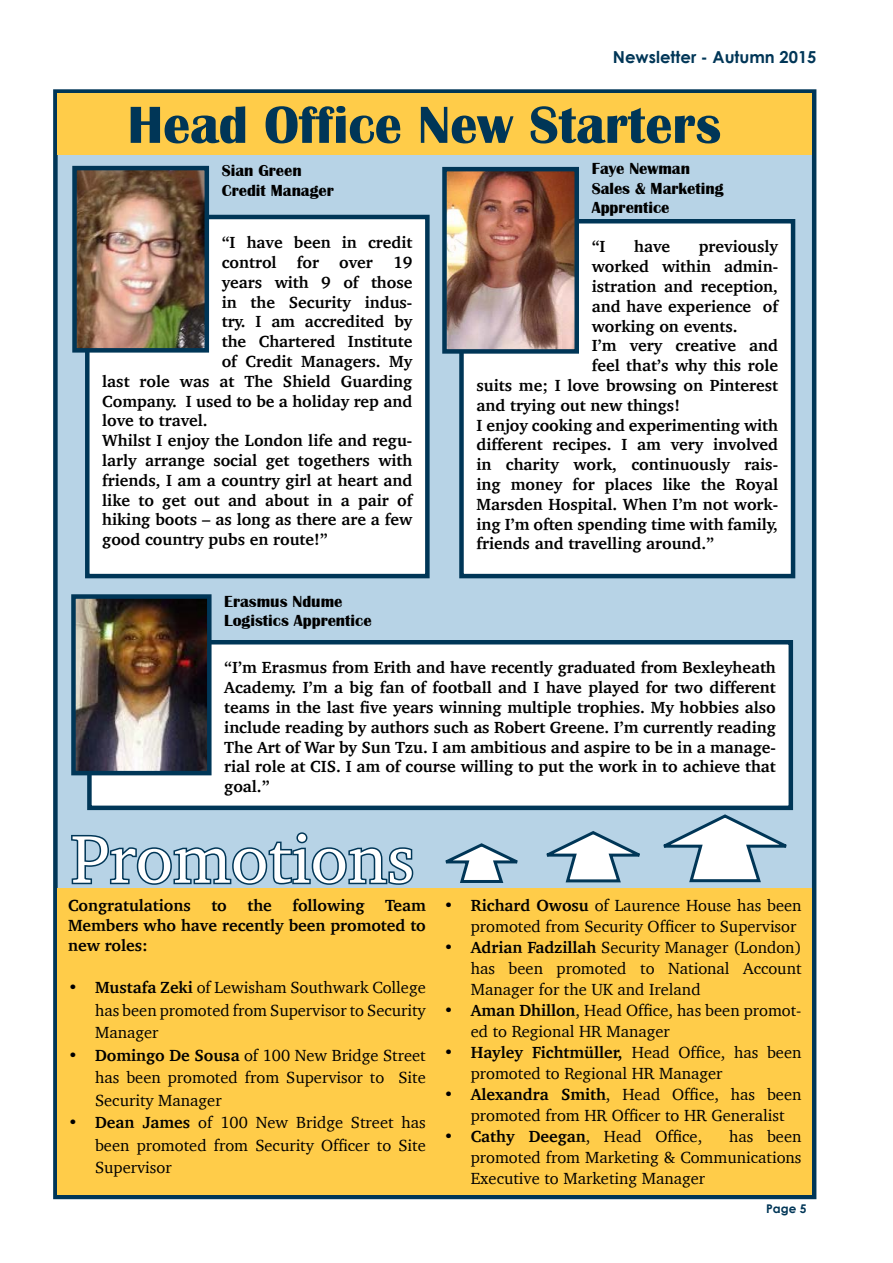
<style>
.page{position:relative;width:893px;height:1263px;background:#fff}
.page>*{position:absolute;margin:0;border:0;box-sizing:border-box;transform-origin:0 0}
.t1{font:69px "Charter";color:#fff}
.t2{font:700 54px "Britannic";color:#003657}
.t3{font:700 16.5px/19.8px "Charter";color:#000;text-align:justify}
.t4{font:16.5px/21px "Charter";color:#000;text-align:justify}
.t5{font:700 16.5px/19.8px "Britannic";color:#000}
.t6{font:700 16.5px "Century Gothic";color:#003657}
.t7{font:700 12px "Century Gothic";color:#003657}
.s1{font-weight:700}
.s2{font-weight:400}
</style>
<div class="page">
<div style="left:55px;top:92px;width:759px;height:1105px;background:#b7d3e6"></div>
<div style="left:53px;top:89px;width:763px;height:1110px;border:4px solid #003657"></div>
<div style="left:57px;top:94px;width:755px;height:61px;background:#ffcc49"></div>
<svg style="left:71px;top:832px;width:343px;height:53px"></svg>
<div style="left:57px;top:889px;width:755px;height:306px;background:#ffcc49"></div>
<div style="left:87px;top:217px;width:340px;height:359px;background:#fff"></div>
<div style="left:85px;top:215px;width:345px;height:363px;border:4px solid #003657"></div>
<img style="left:77px;top:171px;width:127px;height:177px">
<div style="left:72px;top:166px;width:137px;height:187px;border:4px solid #003657"></div>
<div style="left:461px;top:221px;width:332px;height:355px;background:#fff"></div>
<div style="left:459px;top:219px;width:336px;height:359px;border:4px solid #003657"></div>
<img style="left:447px;top:172px;width:127px;height:177px">
<div style="left:442px;top:167px;width:137px;height:187px;border:4px solid #003657"></div>
<div style="left:89px;top:642px;width:702px;height:166px;background:#fff"></div>
<div style="left:87px;top:640px;width:706px;height:170px;border:4px solid #003657"></div>
<img style="left:76px;top:599px;width:131px;height:171px">
<div style="left:71px;top:594px;width:141px;height:181px;border:4px solid #003657"></div>
<svg style="left:445px;top:814px;width:342px;height:69px"></svg>
<p class="t6" style="left:613px;top:47px;width:205px">Newsletter - Autumn 2015</p>
<h2 class="t2" style="left:128px;top:94px;width:595px">Head Office New Starters</h2>
<p class="t5" style="left:222px;top:161px;width:114px">Sian Green<br>Credit Manager</p>
<p class="t3" style="left:222px;top:232px;width:192px">“I have been in credit</p>
<p class="t3" style="left:222px;top:252px;width:192px">control for over 19</p>
<p class="t3" style="left:222px;top:272px;width:192px">years with 9 of those</p>
<p class="t3" style="left:222px;top:292px;width:192px">in the Security indus-</p>
<p class="t3" style="left:222px;top:312px;width:192px">try. I am accredited by</p>
<p class="t3" style="left:222px;top:331px;width:192px">the Chartered Institute</p>
<p class="t3" style="left:222px;top:351px;width:192px">of Credit Managers. My</p>
<p class="t3" style="left:102px;top:371px;width:311px">last role was at The Shield Guarding</p>
<p class="t3" style="left:102px;top:391px;width:311px">Company. I used to be a holiday rep and</p>
<p class="t3" style="left:102px;top:411px;width:107px">love to travel.</p>
<p class="t3" style="left:102px;top:430px;width:312px">Whilst I enjoy the London life and regu-</p>
<p class="t3" style="left:102px;top:450px;width:312px">larly arrange social get togethers with</p>
<p class="t3" style="left:102px;top:470px;width:312px">friends, I am a country girl at heart and</p>
<p class="t3" style="left:102px;top:490px;width:311px">like to get out and about in a pair of</p>
<p class="t3" style="left:102px;top:510px;width:312px">hiking boots – as long as there are a few</p>
<p class="t3" style="left:102px;top:529px;width:227px">good country pubs en route!”</p>
<p class="t5" style="left:224px;top:591px;width:149px">Erasmus Ndume<br>Logistics Apprentice</p>
<p class="t5" style="left:592px;top:159px;width:133px">Faye Newman<br>Sales &amp; Marketing<br>Apprentice</p>
<p class="t3" style="left:592px;top:237px;width:15px">“I</p>
<p class="t3" style="left:634px;top:237px;width:37px">have</p>
<p class="t3" style="left:699px;top:237px;width:81px">previously</p>
<p class="t3" style="left:592px;top:256px;width:188px">worked within admin-</p>
<p class="t3" style="left:592px;top:276px;width:188px">istration and reception,</p>
<p class="t3" style="left:592px;top:296px;width:188px">and have experience of</p>
<p class="t3" style="left:592px;top:316px;width:147px">working on events.</p>
<p class="t3" style="left:592px;top:336px;width:188px">I’m very creative and</p>
<p class="t3" style="left:592px;top:355px;width:188px">feel that’s why this role</p>
<p class="t3" style="left:476px;top:375px;width:303px">suits me; I love browsing on Pinterest</p>
<p class="t3" style="left:476px;top:395px;width:205px">and trying out new things!</p>
<p class="t3" style="left:476px;top:415px;width:303px">I enjoy cooking and experimenting with</p>
<p class="t3" style="left:476px;top:435px;width:303px">different recipes. I am very involved</p>
<p class="t3" style="left:476px;top:454px;width:303px">in charity work, continuously rais-</p>
<p class="t3" style="left:476px;top:474px;width:303px">ing money for places like the Royal</p>
<p class="t3" style="left:476px;top:494px;width:303px">Marsden Hospital. When I’m not work-</p>
<p class="t3" style="left:476px;top:514px;width:303px">ing I’m often spending time with family,</p>
<p class="t3" style="left:476px;top:534px;width:239px">friends and travelling around.”</p>
<p class="t3" style="left:224px;top:658px;width:553px">“I’m Erasmus from Erith and have recently graduated from Bexleyheath Academy. I’m a big fan of football and I have played for two different teams in the last five years winning multiple trophies. My hobbies also include reading by authors such as Robert Greene. I’m currently reading The Art of War by Sun Tzu. I am ambitious and aspire to be in a manage&shy;rial role at CIS. I am of course willing to put the work in to achieve that goal.”</p>
<h1 class="t1" style="left:71px;top:800px;width:345px">Promotions</h1>
<p class="t3" style="left:68px;top:895px;width:124px">Congratulations</p>
<p class="t3" style="left:211px;top:895px;width:17px">to</p>
<p class="t3" style="left:247px;top:895px;width:26px">the</p>
<p class="t3" style="left:292px;top:895px;width:73px">following</p>
<p class="t3" style="left:68px;top:895px;width:359px;text-indent:317px">Team Members who have recently been promoted to new roles:</p>
<p class="t4" style="left:95px;top:976px;width:332px;line-height:22.5px;text-indent:-27px"><span class="s1">• Mustafa Zeki</span> of Lewisham Southwark College has been promoted from Supervisor to Security Manager</p>
<p class="t4" style="left:95px;top:1044px;width:332px;line-height:22.5px;text-indent:-27px"><span class="s1">• Domingo De Sousa</span> of 100 New Bridge Street has been promoted from Supervisor to Site Security Manager</p>
<p class="t4" style="left:95px;top:1111px;width:332px;line-height:22.5px;text-indent:-27px"><span class="s1">• Dean James</span> of 100 New Bridge Street has been promoted from Security Officer to Site Supervisor</p>
<p class="t4" style="left:471px;top:895px;width:332px;text-indent:-27px"><span class="s1">• Richard Owosu</span> of Laurence House has been promoted from Security Officer to Supervisor</p>
<p class="t4" style="left:471px;top:937px;width:332px;text-indent:-27px"><span class="s1">• Adrian Fadzillah</span> Security Manager (London) has been promoted to National Account Manager for the UK and Ireland</p>
<p class="t4" style="left:471px;top:1000px;width:332px;text-indent:-27px"><span class="s1">• Aman Dhillon</span>, Head Office, has been promot&shy;ed to Regional HR Manager</p>
<p class="t4" style="left:471px;top:1042px;width:332px;text-indent:-27px"><span class="s1">• Hayley Fichtmüller,</span> Head Office, has been promoted to Regional HR Manager</p>
<p class="t4" style="left:471px;top:1084px;width:332px;text-indent:-27px"><span class="s1">• Alexandra Smith</span>, Head Office, has been promoted from HR Officer to HR Generalist</p>
<p class="t3" style="left:444px;top:1127px;width:260px">• Cathy Deegan<span class="s2">, Head Office,</span></p>
<p class="t4" style="left:471px;top:1126px;width:332px;text-indent:258px">has been promoted from Marketing &amp; Communications Executive to Marketing Manager</p>
<p class="t7" style="left:766px;top:1201px;width:42px">Page 5</p>
</div>
